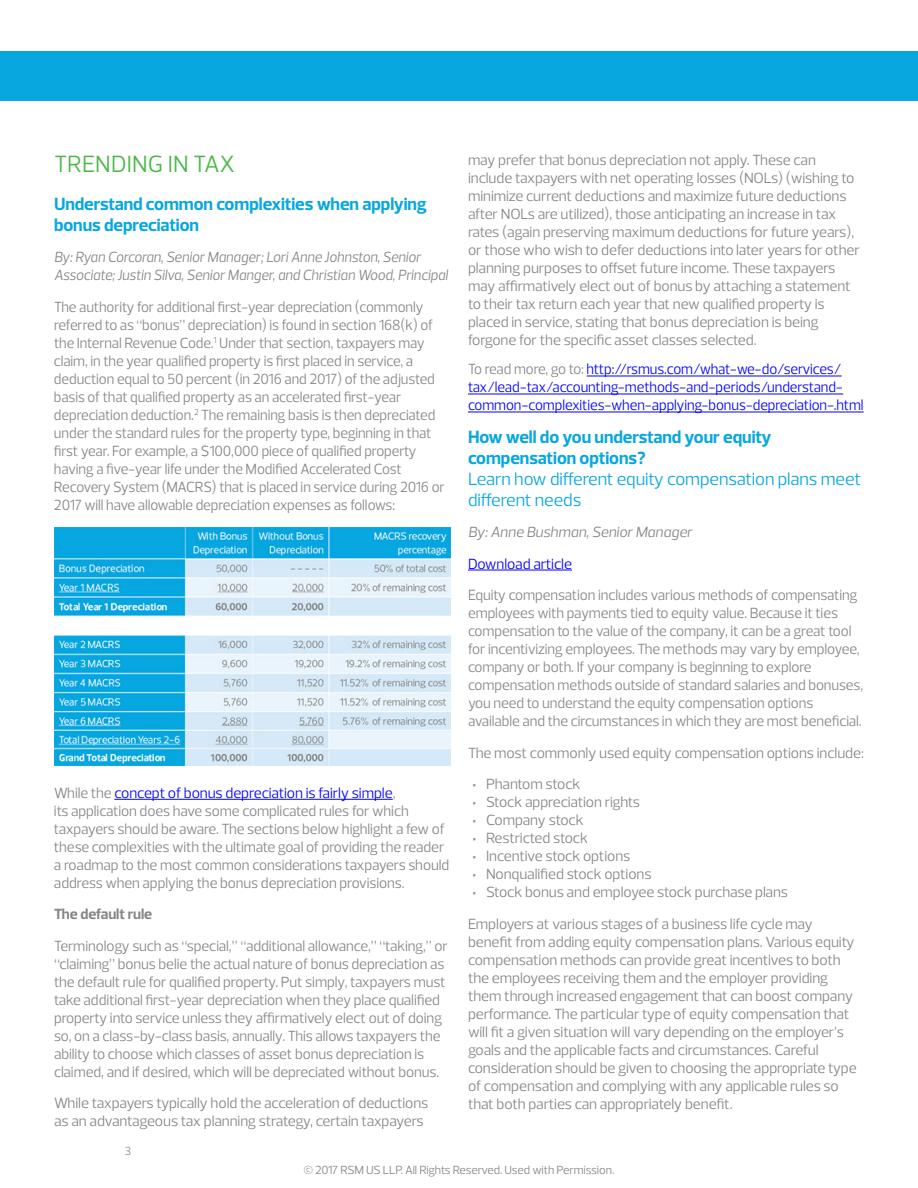
<style>
.page{position:relative;width:918px;height:1188px;background:#fff}
.page>*{position:absolute;margin:0;border:0;box-sizing:border-box;transform-origin:0 0}
.t1{font:24px "Prelo";color:#4cb848}
.t2{font:700 18px/21px "Prelo";letter-spacing:-.005em;color:#08a7e0}
.t3{font:18px/21px "Prelo";letter-spacing:-.005em;color:#08a7e0}
.t4{font:15px/18px "Prelo";letter-spacing:-.005em;color:#848689}
.t5{font:15px/18px "Prelo";letter-spacing:-.005em;color:#848689;scale:.96 1}
.t6{font:15px/18px "Prelo";letter-spacing:-.005em;color:#00f;scale:.96 1}
.t7{font:italic 15px/18px "Prelo";letter-spacing:-.005em;color:#848689;scale:.94 1}
.t8{font:italic 15px "Prelo";letter-spacing:-.005em;color:#848689}
.t9{font:15px "Prelo";letter-spacing:-.005em;color:#00f}
.t10{font:700 15px "Prelo";letter-spacing:-.005em;color:#848689}
.t11{font:12px "Prelo";letter-spacing:-.02em;color:#848689}
.s1{color:#00f}
.s2{color:#848689}
.s3{font-weight:700}
</style>
<div class="page">
<div style="left:741px;top:51px;width:177px;height:50px;background:#08a7e0"></div>
<div style="left:0;top:51px;width:867px;height:50px;background:#08a7e0"></div>
<hr style="left:114px;top:799px;width:279px;height:1px;background:#00f">
<hr style="left:468px;top:570px;width:104px;height:1px;background:#00f">
<hr style="left:587px;top:376px;width:255px;height:1px;background:#00f">
<hr style="left:468px;top:394px;width:375px;height:1px;background:#00f">
<hr style="left:468px;top:412px;width:396px;height:1px;background:#00f">
<img style="left:54px;top:527px;width:396px;height:238px">
<h1 class="t1" style="left:54px;top:150px;width:182px">TRENDING IN TAX</h1>
<p class="t2" style="left:54px;top:193px;width:374px">Understand common complexities when applying bonus depreciation</p>
<p class="t7" style="left:54px;top:248px;width:421px">By: Ryan Corcoran, Senior Manager; Lori Anne Johnston, Senior<br>Associate; Justin Silva, Senior Manger, and Christian Wood, Principal</p>
<p class="t5" style="left:54px;top:298px;width:409px">The authority for additional first-year depreciation (commonly referred to as “bonus” depreciation) is found in section 168(k) of the Internal Revenue Code.<sup>1</sup> Under that section, taxpayers may claim, in the year qualified property is first placed in service, a deduction equal to 50 percent (in 2016 and 2017) of the adjusted basis of that qualified property as an accelerated first-year depreciation deduction.<sup>2</sup> The remaining basis is then depreciated under the standard rules for the property type, beginning in that first year. For example, a $100,000 piece of qualified property having a five-year life under the Modified Accelerated Cost Recovery System (MACRS) that is placed in service during 2016 or 2017 will have allowable depreciation expenses as follows:</p>
<p class="t4" style="left:54px;top:784px;width:397px">While the <span class="s1">concept of bonus depreciation is fairly simple</span>,<br>its application does have some complicated rules for which taxpayers should be aware. The sections below highlight a few of these complexities with the ultimate goal of providing the reader a roadmap to the most common considerations taxpayers should address when applying the bonus depreciation provisions.</p>
<p class="t10" style="left:54px;top:906px;width:100px">The default rule</p>
<p class="t4" style="left:54px;top:937px;width:396px">Terminology such as “special,” “additional allowance,” “taking,” or “claiming” bonus belie the actual nature of bonus depreciation as the default rule for qualified property. Put simply, taxpayers must take additional first-year depreciation when they place qualified property into service unless they affirmatively elect out of doing so, on a class-by-class basis, annually. This allows taxpayers the ability to choose which classes of asset bonus depreciation is claimed, and if desired, which will be depreciated without bonus.</p>
<p class="t4" style="left:54px;top:1094px;width:376px">While taxpayers typically hold the acceleration of deductions as an advantageous tax planning strategy, certain taxpayers</p>
<p class="t11" style="left:125px;top:1144px;width:8px">3</p>
<p class="t4" style="left:468px;top:151px;width:394px">may prefer that bonus depreciation not apply. These can include taxpayers with net operating losses (NOLs) (wishing to minimize current deductions and maximize future deductions after NOLs are utilized), those anticipating an increase in tax rates (again preserving maximum deductions for future years), or those who wish to defer deductions into later years for other planning purposes to offset future income. These taxpayers may affirmatively elect out of bonus by attaching a statement to their tax return each year that new qualified property is placed in service, stating that bonus depreciation is being forgone for the specific asset classes selected.</p>
<p class="t6" style="left:468px;top:360px;width:414px"><span class="s2">To read more, go to:</span> http://rsmus.com/what-we-do/services/ tax/lead-tax/accounting-methods-and-periods/understand&shy;common-complexities-when-applying-bonus-depreciation-.html</p>
<p class="t2" style="left:468px;top:426px;width:305px">How well do you understand your equity compensation options?</p>
<p class="t3" style="left:468px;top:468px;width:395px">Learn how different equity compensation plans meet different needs</p>
<p class="t8" style="left:468px;top:524px;width:226px">By: Anne Bushman, Senior Manager</p>
<p class="t9" style="left:468px;top:555px;width:106px">Download article</p>
<p class="t4" style="left:468px;top:586px;width:397px">Equity compensation includes various methods of compensating employees with payments tied to equity value. Because it ties compensation to the value of the company, it can be a great tool for incentivizing employees. The methods may vary by employee, company or both. If your company is beginning to explore compensation methods outside of standard salaries and bonuses, you need to understand the equity compensation options available and the circumstances in which they are most beneficial.</p>
<p class="t4" style="left:472px;top:737px;width:393px;line-height:31.5px;text-indent:-4px">The most commonly used equity compensation options include: <span class="s3">·</span> Phantom stock</p>
<p class="t4" style="left:472px;top:793px;width:317px"><span class="s3">·</span> Stock appreciation rights<br><span class="s3">·</span> Company stock<br><span class="s3">·</span> Restricted stock<br><span class="s3">·</span> Incentive stock options<br><span class="s3">·</span> Nonqualified stock options<br><span class="s3">·</span> Stock bonus and employee stock purchase plans</p>
<p class="t4" style="left:468px;top:914px;width:390px">Employers at various stages of a business life cycle may benefit from adding equity compensation plans. Various equity compensation methods can provide great incentives to both the employees receiving them and the employer providing them through increased engagement that can boost company performance. The particular type of equity compensation that will fit a given situation will vary depending on the employer’s goals and the applicable facts and circumstances. Careful consideration should be given to choosing the appropriate type of compensation and complying with any applicable rules so that both parties can appropriately benefit.</p>
<p class="t11" style="left:304px;top:1163px;width:312px">© 2017 RSM US LLP. All Rights Reserved. Used with Permission.</p>
</div>
